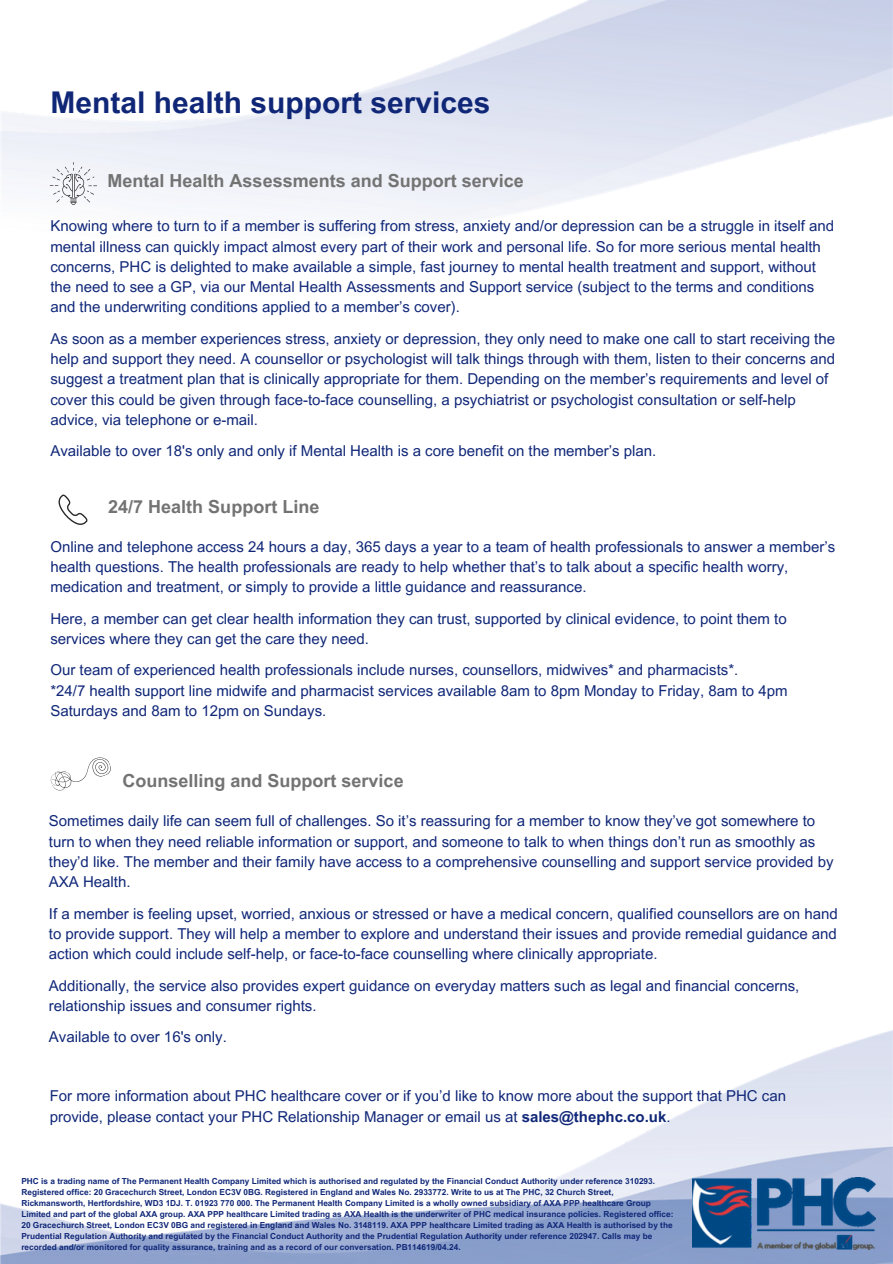
<style>
.page{position:relative;width:893px;height:1264px;background:#fff}
.page>*{position:absolute;margin:0;border:0;box-sizing:border-box;transform-origin:0 0}
.t1{font:700 30px "Arial MT Pro";color:#102778}
.t2{font:700 18px "Arial MT Pro";color:#737373}
.t3{font:15px/20.2px "Arial MT Pro";color:#102778}
.t4{font:700 8.25px/11.1px "Arial MT Pro";color:#102778}
.s1{font-weight:700}
</style>
<div class="page">
<img style="left:0;top:0;width:892px;height:1263px">
<img style="left:692px;top:1177px;width:183px;height:72px">
<svg style="left:58px;top:493px;width:31px;height:32px"></svg>
<svg style="left:50px;top:162px;width:47px;height:43px"></svg>
<svg style="left:48px;top:752px;width:65px;height:42px"></svg>
<p class="t1" style="left:50px;top:91px;width:441px">Mental health support services</p>
<p class="t2" style="left:107px;top:174px;width:418px">Mental Health Assessments and Support service</p>
<p class="t3" style="left:50px;top:218px;width:785px">Knowing where to turn to if a member is suffering from stress, anxiety and/or depression can be a struggle in itself and mental illness can quickly impact almost every part of their work and personal life. So for more serious mental health concerns, PHC is delighted to make available a simple, fast journey to mental health treatment and support, without the need to see a GP, via our Mental Health Assessments and Support service (subject to the terms and conditions and the underwriting conditions applied to a member’s cover).</p>
<p class="t3" style="left:50px;top:330px;width:786px">As soon as a member experiences stress, anxiety or depression, they only need to make one call to start receiving the help and support they need. A counsellor or psychologist will talk things through with them, listen to their concerns and suggest a treatment plan that is clinically appropriate for them. Depending on the member’s requirements and level of cover this could be given through face-to-face counselling, a psychiatrist or psychologist consultation or self-help advice, via telephone or e-mail.</p>
<p class="t3" style="left:50px;top:443px;width:607px">Available to over 18's only and only if Mental Health is a core benefit on the member’s plan.</p>
<p class="t2" style="left:108px;top:499px;width:213px">24/7 Health Support Line</p>
<p class="t3" style="left:50px;top:538px;width:786px">Online and telephone access 24 hours a day, 365 days a year to a team of health professionals to answer a member’s health questions. The health professionals are ready to help whether that’s to talk about a specific health worry, medication and treatment, or simply to provide a little guidance and reassurance.</p>
<p class="t3" style="left:50px;top:610px;width:737px">Here, a member can get clear health information they can trust, supported by clinical evidence, to point them to services where they can get the care they need.</p>
<p class="t3" style="left:50px;top:662px;width:689px">Our team of experienced health professionals include nurses, counsellors, midwives* and pharmacists*.</p>
<p class="t3" style="left:50px;top:682px;width:738px">*24/7 health support line midwife and pharmacist services available 8am to 8pm Monday to Friday, 8am to 4pm<br>Saturdays and 8am to 12pm on Sundays.</p>
<p class="t2" style="left:122px;top:774px;width:283px">Counselling and Support service</p>
<p class="t3" style="left:49px;top:812px;width:786px">Sometimes daily life can seem full of challenges. So it’s reassuring for a member to know they’ve got somewhere to turn to when they need reliable information or support, and someone to talk to when things don’t run as smoothly as they’d like. The member and their family have access to a comprehensive counselling and support service provided by AXA Health.</p>
<p class="t3" style="left:49px;top:905px;width:790px;text-align:justify">If a member is feeling upset, worried, anxious or stressed or have a medical concern, qualified counsellors are on hand to provide support. They will help a member to explore and understand their issues and provide remedial guidance and action which could include self-help, or face-to-face counselling where clinically appropriate.</p>
<p class="t3" style="left:49px;top:977px;width:752px">Additionally, the service also provides expert guidance on everyday matters such as legal and financial concerns, relationship issues and consumer rights.</p>
<p class="t3" style="left:49px;top:1028px;width:179px">Available to over 16's only.</p>
<p class="t3" style="left:50px;top:1087px;width:737px">For more information about PHC healthcare cover or if you’d like to know more about the support that PHC can provide, please contact your PHC Relationship Manager or email us at <span class="s1">sales@thephc.co.uk</span>.</p>
<p class="t4" style="left:21px;top:1176px;width:653px">PHC is a trading name of The Permanent Health Company Limited which is authorised and regulated by the Financial Conduct Authority under reference 310293.<br>Registered office: 20 Gracechurch Street, London EC3V 0BG. Registered in England and Wales No. 2933772. Write to us at The PHC, 32 Church Street, Rickmansworth, Hertfordshire, WD3 1DJ. T. 01923 770 000. The Permanent Health Company Limited is a wholly owned subsidiary of AXA PPP healthcare Group Limited and part of the global AXA group. AXA PPP healthcare Limited trading as AXA Health is the underwriter of PHC medical insurance policies. Registered office:<br>20 Gracechurch Street, London EC3V 0BG and registered in England and Wales No. 3148119. AXA PPP healthcare Limited trading as AXA Health is authorised by the Prudential Regulation Authority and regulated by the Financial Conduct Authority and the Prudential Regulation Authority under reference 202947. Calls may be recorded and/or monitored for quality assurance, training and as a record of our conversation. PB114619/04.24.</p>
</div>
